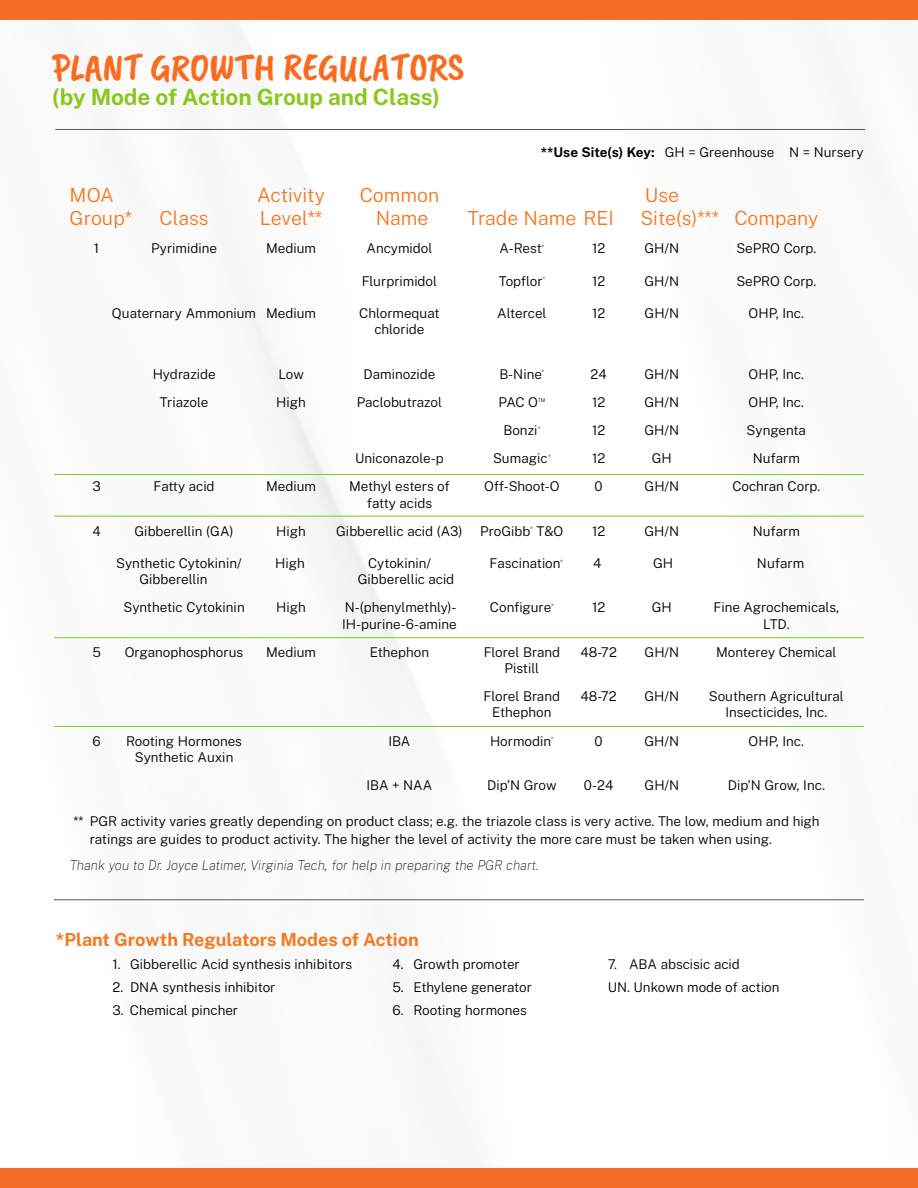
<style>
.page{position:relative;width:918px;height:1188px;background:#fff}
.page>*{position:absolute;margin:0;border:0;box-sizing:border-box;transform-origin:0 0}
.t1{font:39px "Caveat Brush";color:#f96c20}
.t2{font:700 22.5px "Public Sans";color:#8bc81d}
.t3{font:300 19.5px "Public Sans";color:#f37921}
.t4{font:700 18px "Public Sans";color:#f37921}
.t5{font:300 13.5px/28.2px "Public Sans";color:#000;text-align:center}
.t6{font:italic 100 13.5px "Public Sans";color:#000}
.t7{font:300 4.35px "Public Sans";color:#000}
.s1{font-weight:700}
</style>
<div class="page">
<div style="left:0;top:0;width:918px;height:20px;background:#f36d26"></div>
<div style="left:0;top:1168px;width:918px;height:20px;background:#f36d26"></div>
<hr style="left:55px;top:129px;width:810px;height:1px;background:#575757">
<hr style="left:54px;top:474px;width:810px;height:1px;background:#8bc81d">
<hr style="left:54px;top:516px;width:810px;height:1px;background:#8bc81d">
<hr style="left:54px;top:637px;width:810px;height:1px;background:#8bc81d">
<hr style="left:54px;top:726px;width:810px;height:1px;background:#8bc81d">
<hr style="left:54px;top:900px;width:810px;height:1px;background:#575757">
<h1 class="t1" style="left:52px;top:45px;width:413px">PLANT GROWTH REGULATORS</h1>
<h2 class="t2" style="left:52px;top:81px;width:389px">(by Mode of Action Group and Class)</h2>
<p class="t5" style="left:541px;top:138px;width:324px"><span class="s1">**Use Site(s) Key:</span> GH = Greenhouse N = Nursery</p>
<h3 class="t3" style="left:70px;top:181px;width:46px">MOA</h3>
<h3 class="t3" style="left:257px;top:181px;width:69px">Activity</h3>
<h3 class="t3" style="left:360px;top:181px;width:81px">Common</h3>
<h3 class="t3" style="left:645px;top:181px;width:36px">Use</h3>
<h3 class="t3" style="left:70px;top:205px;width:64px">Group*</h3>
<h3 class="t3" style="left:160px;top:205px;width:50px">Class</h3>
<h3 class="t3" style="left:260px;top:205px;width:64px">Level**</h3>
<h3 class="t3" style="left:376px;top:205px;width:54px">Name</h3>
<h3 class="t3" style="left:468px;top:205px;width:148px">Trade Name REI</h3>
<h3 class="t3" style="left:640px;top:205px;width:179px">Site(s)*** Company</h3>
<p class="t5" style="left:94px;top:234px;width:7px">1</p>
<p class="t5" style="left:151px;top:234px;width:67px">Pyrimidine</p>
<p class="t5" style="left:266px;top:234px;width:52px">Medium</p>
<p class="t5" style="left:367px;top:234px;width:67px">Ancymidol</p>
<p class="t5" style="left:500px;top:234px;width:44px">A-Rest</p>
<p class="t7" style="left:542px;top:243px;width:4px">®</p>
<p class="t5" style="left:592px;top:234px;width:15px">12</p>
<p class="t5" style="left:645px;top:234px;width:36px">GH/N</p>
<p class="t5" style="left:736px;top:234px;width:82px">SePRO Corp.</p>
<p class="t5" style="left:362px;top:266px;width:77px">Flurprimidol</p>
<p class="t5" style="left:499px;top:266px;width:45px">Topflor</p>
<p class="t7" style="left:543px;top:276px;width:4px">®</p>
<p class="t5" style="left:592px;top:266px;width:15px">12</p>
<p class="t5" style="left:645px;top:266px;width:36px">GH/N</p>
<p class="t5" style="left:736px;top:266px;width:82px">SePRO Corp.</p>
<p class="t5" style="left:112px;top:298px;width:206px">Quaternary Ammonium Medium</p>
<p class="t5" style="left:359px;top:298px;width:82px">Chlormequat</p>
<p class="t5" style="left:497px;top:298px;width:51px">Altercel</p>
<p class="t5" style="left:592px;top:298px;width:15px">12</p>
<p class="t5" style="left:645px;top:298px;width:36px">GH/N</p>
<p class="t5" style="left:749px;top:298px;width:57px">OHP, Inc.</p>
<p class="t5" style="left:374px;top:315px;width:52px">chloride</p>
<p class="t5" style="left:153px;top:359px;width:64px">Hydrazide</p>
<p class="t5" style="left:278px;top:359px;width:27px">Low</p>
<p class="t5" style="left:364px;top:359px;width:73px">Daminozide</p>
<p class="t5" style="left:499px;top:359px;width:44px">B-Nine</p>
<p class="t7" style="left:542px;top:369px;width:4px">®</p>
<p class="t5" style="left:591px;top:359px;width:18px">24</p>
<p class="t5" style="left:645px;top:359px;width:36px">GH/N</p>
<p class="t5" style="left:749px;top:359px;width:57px">OHP, Inc.</p>
<p class="t5" style="left:160px;top:387px;width:50px">Triazole</p>
<p class="t5" style="left:276px;top:387px;width:31px">High</p>
<p class="t5" style="left:357px;top:387px;width:87px">Paclobutrazol</p>
<p class="t5" style="left:499px;top:387px;width:48px">PAC O<sup>™</sup></p>
<p class="t5" style="left:592px;top:387px;width:15px">12</p>
<p class="t5" style="left:645px;top:387px;width:36px">GH/N</p>
<p class="t5" style="left:749px;top:387px;width:57px">OHP, Inc.</p>
<p class="t5" style="left:503px;top:415px;width:35px">Bonzi</p>
<p class="t7" style="left:538px;top:425px;width:4px">®</p>
<p class="t5" style="left:592px;top:415px;width:15px">12</p>
<p class="t5" style="left:645px;top:415px;width:36px">GH/N</p>
<p class="t5" style="left:747px;top:415px;width:61px">Syngenta</p>
<p class="t5" style="left:355px;top:444px;width:90px">Uniconazole-p</p>
<p class="t5" style="left:493px;top:444px;width:56px">Sumagic</p>
<p class="t7" style="left:548px;top:453px;width:4px">®</p>
<p class="t5" style="left:592px;top:444px;width:15px">12</p>
<p class="t5" style="left:652px;top:444px;width:22px">GH</p>
<p class="t5" style="left:753px;top:444px;width:49px">Nufarm</p>
<p class="t5" style="left:92px;top:472px;width:10px">3</p>
<p class="t5" style="left:154px;top:472px;width:63px">Fatty acid</p>
<p class="t5" style="left:266px;top:472px;width:52px">Medium</p>
<p class="t5" style="left:349px;top:472px;width:102px">Methyl esters of</p>
<p class="t5" style="left:484px;top:472px;width:77px">Off-Shoot-O</p>
<p class="t5" style="left:595px;top:472px;width:10px">0</p>
<p class="t5" style="left:645px;top:472px;width:36px">GH/N</p>
<p class="t5" style="left:732px;top:472px;width:89px">Cochran Corp.</p>
<p class="t5" style="left:367px;top:488px;width:67px">fatty acids</p>
<p class="t5" style="left:92px;top:516px;width:10px">4</p>
<p class="t5" style="left:135px;top:516px;width:101px">Gibberellin (GA)</p>
<p class="t5" style="left:276px;top:516px;width:31px">High</p>
<p class="t5" style="left:336px;top:516px;width:128px">Gibberellic acid (A3)</p>
<p class="t5" style="left:480px;top:516px;width:85px">ProGibb T&amp;O</p>
<p class="t7" style="left:531px;top:526px;width:4px">®</p>
<p class="t5" style="left:592px;top:516px;width:15px">12</p>
<p class="t5" style="left:645px;top:516px;width:36px">GH/N</p>
<p class="t5" style="left:753px;top:516px;width:49px">Nufarm</p>
<p class="t5" style="left:116px;top:549px;width:127px">Synthetic Cytokinin/</p>
<p class="t5" style="left:275px;top:549px;width:31px">High</p>
<p class="t5" style="left:368px;top:549px;width:64px">Cytokinin/</p>
<p class="t5" style="left:490px;top:549px;width:72px">Fascination</p>
<p class="t7" style="left:561px;top:558px;width:4px">®</p>
<p class="t5" style="left:593px;top:549px;width:10px">4</p>
<p class="t5" style="left:653px;top:549px;width:22px">GH</p>
<p class="t5" style="left:757px;top:549px;width:49px">Nufarm</p>
<p class="t5" style="left:139px;top:565px;width:70px">Gibberellin</p>
<p class="t5" style="left:358px;top:565px;width:98px">Gibberellic acid</p>
<p class="t5" style="left:123px;top:593px;width:123px">Synthetic Cytokinin</p>
<p class="t5" style="left:276px;top:593px;width:31px">High</p>
<p class="t5" style="left:345px;top:593px;width:113px">N-(phenylmethly)-</p>
<p class="t5" style="left:490px;top:593px;width:63px">Configure</p>
<p class="t7" style="left:551px;top:602px;width:4px">®</p>
<p class="t5" style="left:592px;top:593px;width:15px">12</p>
<p class="t5" style="left:652px;top:593px;width:22px">GH</p>
<p class="t5" style="left:713px;top:593px;width:127px">Fine Agrochemicals,</p>
<p class="t5" style="left:342px;top:609px;width:116px">IH-purine-6-amine</p>
<p class="t5" style="left:763px;top:609px;width:28px">LTD.</p>
<p class="t5" style="left:92px;top:637px;width:10px">5</p>
<p class="t5" style="left:125px;top:637px;width:120px">Organophosphorus</p>
<p class="t5" style="left:266px;top:637px;width:52px">Medium</p>
<p class="t5" style="left:370px;top:637px;width:61px">Ethephon</p>
<p class="t5" style="left:484px;top:637px;width:78px">Florel Brand</p>
<p class="t5" style="left:580px;top:637px;width:38px">48-72</p>
<p class="t5" style="left:645px;top:637px;width:36px">GH/N</p>
<p class="t5" style="left:716px;top:637px;width:122px">Monterey Chemical</p>
<p class="t5" style="left:484px;top:653px;width:78px">Pistill<br>Florel Brand</p>
<p class="t5" style="left:580px;top:682px;width:38px">48-72</p>
<p class="t5" style="left:645px;top:682px;width:36px">GH/N</p>
<p class="t5" style="left:709px;top:682px;width:137px">Southern Agricultural</p>
<p class="t5" style="left:492px;top:698px;width:61px">Ethephon</p>
<p class="t5" style="left:725px;top:698px;width:104px">Insecticides, Inc.</p>
<p class="t5" style="left:92px;top:726px;width:10px">6</p>
<p class="t5" style="left:126px;top:726px;width:117px">Rooting Hormones</p>
<p class="t5" style="left:388px;top:726px;width:24px">IBA</p>
<p class="t5" style="left:490px;top:726px;width:63px">Hormodin</p>
<p class="t7" style="left:551px;top:736px;width:4px">®</p>
<p class="t5" style="left:595px;top:726px;width:10px">0</p>
<p class="t5" style="left:645px;top:726px;width:36px">GH/N</p>
<p class="t5" style="left:749px;top:726px;width:57px">OHP, Inc.</p>
<p class="t5" style="left:135px;top:742px;width:100px">Synthetic Auxin</p>
<p class="t5" style="left:366px;top:770px;width:67px">IBA + NAA</p>
<p class="t5" style="left:487px;top:770px;width:71px">Dip’N Grow</p>
<p class="t5" style="left:584px;top:770px;width:31px">0-24</p>
<p class="t5" style="left:645px;top:770px;width:36px">GH/N</p>
<p class="t5" style="left:728px;top:770px;width:99px">Dip’N Grow, Inc.</p>
<p class="t5" style="left:90px;top:812px;width:731px;line-height:17.7px;text-align:left;text-indent:-17px">** PGR activity varies greatly depending on product class; e.g. the triazole class is very active. The low, medium and high ratings are guides to product activity. The higher the level of activity the more care must be taken when using.</p>
<p class="t6" style="left:70px;top:857px;width:470px">Thank you to Dr. Joyce Latimer, Virginia Tech, for help in preparing the PGR chart.</p>
<h3 class="t4" style="left:56px;top:926px;width:364px">*Plant Growth Regulators Modes of Action</h3>
<p class="t5" style="left:112px;top:949px;width:241px">1. Gibberellic Acid synthesis inhibitors</p>
<p class="t5" style="left:392px;top:949px;width:129px">4. Growth promoter</p>
<p class="t5" style="left:608px;top:949px;width:134px">7. ABA abscisic acid</p>
<p class="t5" style="left:112px;top:972px;width:165px">2. DNA synthesis inhibitor</p>
<p class="t5" style="left:392px;top:972px;width:141px">5. Ethylene generator</p>
<p class="t5" style="left:608px;top:972px;width:173px">UN. Unkown mode of action</p>
<p class="t5" style="left:112px;top:995px;width:127px">3. Chemical pincher</p>
<p class="t5" style="left:392px;top:995px;width:136px">6. Rooting hormones</p>
</div>
